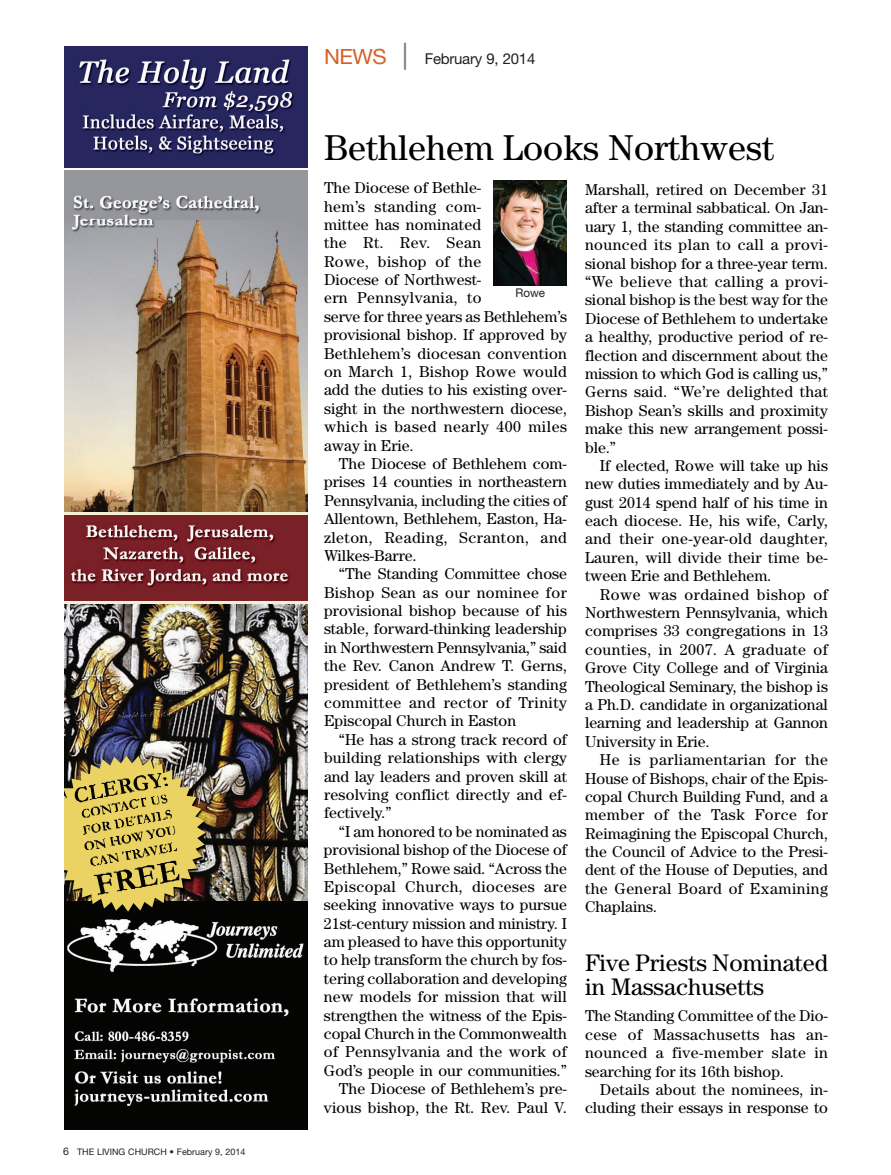
<style>
.page{position:relative;width:891px;height:1175px;background:#fff}
.page>*{position:absolute;margin:0;border:0;box-sizing:border-box;transform-origin:0 0}
.t1{font:36px "Century";color:#000}
.t2{font:24px/24px "Century";color:#000}
.t3{font:15.75px/18.5px "Century";color:#000;text-align:justify}
.t4{font:15px "Helvetica Neue";letter-spacing:-.015em;color:#231f20}
.t5{font:12px "Helvetica Neue";color:#231f20}
.t6{font:9px "Helvetica Neue";color:#231f20}
.s1{font-size:10.5px}
.s2{font-size:21px;color:#d46229}
.s3{font-size:27px;color:#76787b}
</style>
<div class="page">
<img style="left:64px;top:170px;width:244px;height:732px">
<img style="left:64px;top:902px;width:244px;height:227px">
<img style="left:64px;top:171px;width:244px;height:49px">
<img style="left:64px;top:46px;width:244px;height:122px">
<img style="left:64px;top:755px;width:142px;height:156px">
<img style="left:75px;top:780px;width:42px;height:22px">
<img style="left:82px;top:803px;width:38px;height:14px">
<svg style="left:161px;top:794px;width:6px;height:9px"></svg>
<img style="left:82px;top:821px;width:30px;height:13px">
<svg style="left:165px;top:810px;width:7px;height:8px"></svg>
<img style="left:85px;top:837px;width:36px;height:13px">
<svg style="left:166px;top:826px;width:9px;height:8px"></svg>
<img style="left:90px;top:852px;width:41px;height:14px">
<img style="left:94px;top:869px;width:44px;height:26px">
<img style="left:64px;top:514px;width:244px;height:89px">
<img style="left:64px;top:512px;width:244px;height:2px">
<img style="left:493px;top:181px;width:74px;height:104px">
<p class="t6" style="left:63px;top:1148px;width:184px"><span class="s1">6</span> THE LIVING CHURCH • February 9, 2014</p>
<p class="t4" style="left:324px;top:54px;width:213px"><span class="s2">NEWS</span> <span class="s3">|</span> February 9, 2014</p>
<h1 class="t1" style="left:324px;top:135px;width:451px">Bethlehem Looks Northwest</h1>
<p class="t3" style="left:324px;top:180px;width:245px;text-align:left">The Diocese of Bethle-<br>hem’s standing com-<br>mittee has nominated<br>the Rt. Rev. Sean<br>Rowe, bishop of the<br>Diocese of Northwest-<br>ern Pennsylvania, to<br>serve for three years as Bethlehem’s provisional bishop. If approved by<br>Bethlehem’s diocesan convention on March 1, Bishop Rowe would add the duties to his existing over&shy;sight in the northwestern diocese, which is based nearly 400 miles away in Erie.</p>
<p class="t3" style="left:324px;top:456px;width:245px;text-indent:15px">The Diocese of Bethlehem com&shy;prises 14 counties in northeastern Pennsylvania, including the cities of Allentown, Bethlehem, Easton, Ha&shy;zleton, Reading, Scranton, and Wilkes-Barre.</p>
<p class="t3" style="left:324px;top:566px;width:245px;text-indent:15px">“The Standing Committee chose Bishop Sean as our nominee for provisional bishop because of his stable, forward-thinking leadership in Northwestern Pennsylvania,” said the Rev. Canon Andrew T. Gerns, president of Bethlehem’s standing committee and rector of Trinity Episcopal Church in Easton</p>
<p class="t3" style="left:324px;top:731px;width:245px;text-indent:15px">“He has a strong track record of building relationships with clergy and lay leaders and proven skill at resolving conflict directly and ef&shy;fectively.”</p>
<p class="t3" style="left:324px;top:823px;width:245px;text-align:right">“I am honored to be nominated as provisional bishop of the Diocese of Bethlehem,” Rowe said. “Across the Episcopal Church, dioceses are seeking innovative ways to pursue 21st-century mission and ministry. I am pleased to have this opportunity to help transform the church by fos&shy;tering collaboration and developing new models for mission that will strengthen the witness of the Epis&shy;copal Church in the Commonwealth of Pennsylvania and the work of God’s people in our communities.” The Diocese of Bethlehem’s pre&shy;vious bishop, the Rt. Rev. Paul V.</p>
<p class="t5" style="left:515px;top:288px;width:31px">Rowe</p>
<p class="t3" style="left:585px;top:182px;width:245px">Marshall, retired on December 31 after a terminal sabbatical. On Jan&shy;uary 1, the standing committee an&shy;nounced its plan to call a provi&shy;sional bishop for a three-year term. “We believe that calling a provi&shy;sional bishop is the best way for the Diocese of Bethlehem to undertake a healthy, productive period of re&shy;flection and discernment about the mission to which God is calling us,” Gerns said. “We’re delighted that Bishop Sean’s skills and proximity make this new arrangement possi&shy;ble.”</p>
<p class="t3" style="left:585px;top:458px;width:245px;text-indent:15px">If elected, Rowe will take up his new duties immediately and by Au&shy;gust 2014 spend half of his time in each diocese. He, his wife, Carly, and their one-year-old daughter, Lauren, will divide their time be&shy;tween Erie and Bethlehem.</p>
<p class="t3" style="left:585px;top:586px;width:245px;text-indent:15px">Rowe was ordained bishop of Northwestern Pennsylvania, which comprises 33 congregations in 13 counties, in 2007. A graduate of Grove City College and of Virginia Theological Seminary, the bishop is a Ph.D. candidate in organizational learning and leadership at Gannon University in Erie.</p>
<p class="t3" style="left:585px;top:752px;width:245px;text-indent:15px">He is parliamentarian for the House of Bishops, chair of the Epis&shy;copal Church Building Fund, and a member of the Task Force for Reimagining the Episcopal Church, the Council of Advice to the Presi&shy;dent of the House of Deputies, and the General Board of Examining Chaplains.</p>
<h2 class="t2" style="left:585px;top:952px;width:245px">Five Priests Nominated in Massachusetts</h2>
<p class="t3" style="left:585px;top:1008px;width:245px">The Standing Committee of the Dio&shy;cese of Massachusetts has an&shy;nounced a five-member slate in searching for its 16th bishop.</p>
<p class="t3" style="left:585px;top:1081px;width:245px;text-align:right">Details about the nominees, in&shy;cluding their essays in response to</p>
</div>
